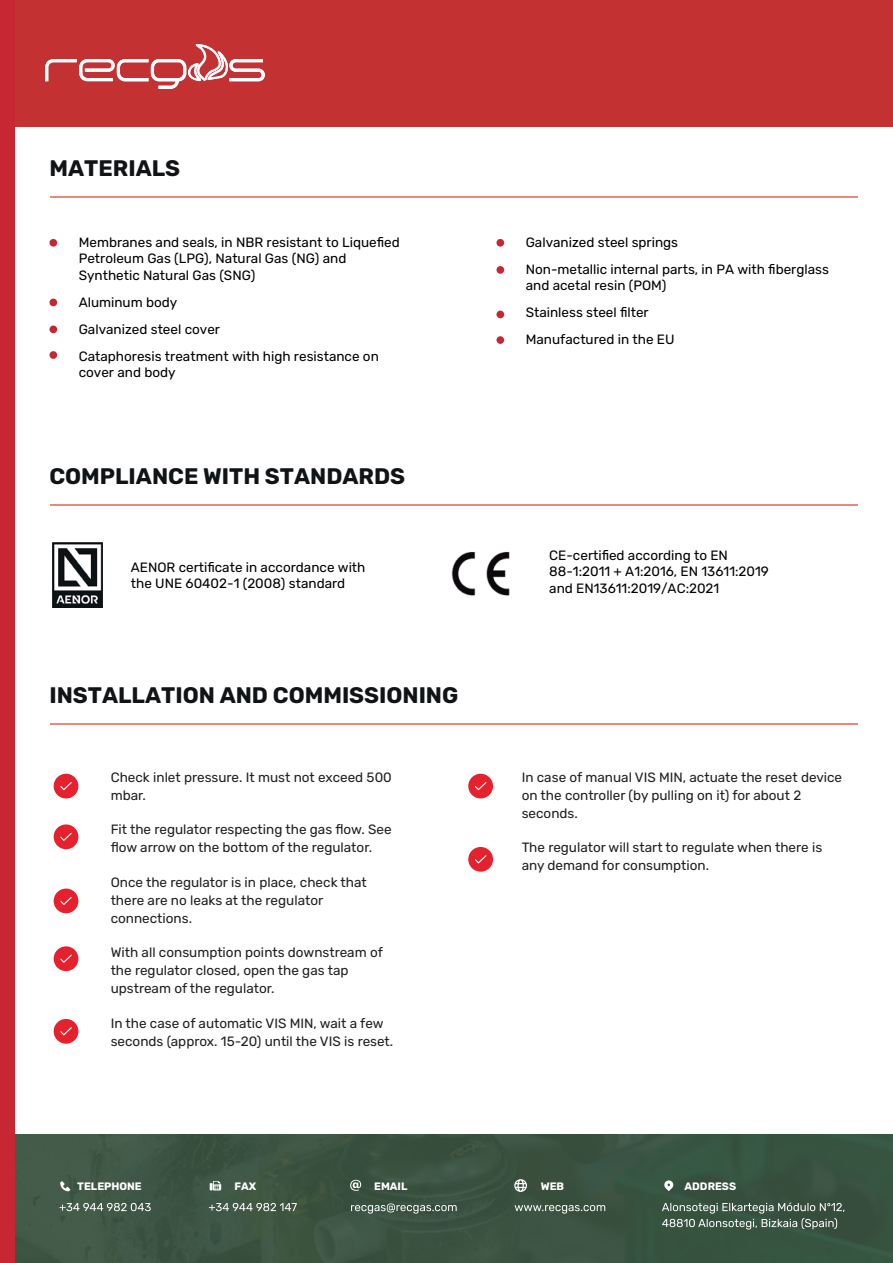
<style>
.page{position:relative;width:893px;height:1263px;background:#fff}
.page>*{position:absolute;margin:0;border:0;box-sizing:border-box;transform-origin:0 0}
.t1{font:700 22.5px "Rubik";color:#111416}
.t2{font:13.5px/18px "Rubik";color:#231f20}
.t3{font:13.5px/16.5px "Rubik";color:#000001}
.t4{font:700 10.8px "Rubik";color:#fff}
</style>
<div class="page">
<img style="left:451px;top:551px;width:59px;height:45px">
<img style="left:52px;top:542px;width:50px;height:65px">
<div style="left:54px;top:774px;width:24px;height:24px;background:#e4212c;border-radius:50%"></div>
<svg style="left:60px;top:782px;width:12px;height:8px"></svg>
<div style="left:54px;top:824px;width:24px;height:25px;background:#e4212c;border-radius:50%"></div>
<svg style="left:60px;top:833px;width:12px;height:8px"></svg>
<div style="left:54px;top:889px;width:24px;height:24px;background:#e4212c;border-radius:50%"></div>
<svg style="left:60px;top:897px;width:12px;height:8px"></svg>
<div style="left:468px;top:774px;width:25px;height:24px;background:#e4212c;border-radius:50%"></div>
<svg style="left:475px;top:782px;width:11px;height:8px"></svg>
<div style="left:468px;top:847px;width:25px;height:25px;background:#e4212c;border-radius:50%"></div>
<svg style="left:475px;top:855px;width:11px;height:9px"></svg>
<div style="left:54px;top:946px;width:24px;height:25px;background:#e4212c;border-radius:50%"></div>
<svg style="left:60px;top:955px;width:12px;height:8px"></svg>
<div style="left:54px;top:1019px;width:24px;height:25px;background:#e4212c;border-radius:50%"></div>
<svg style="left:60px;top:1027px;width:12px;height:8px"></svg>
<div style="left:0;top:1134px;width:892px;height:129px;background:#3a5441"></div>
<div style="left:0;top:0;width:892px;height:126px;background:#c33133"></div>
<div style="left:0;top:0;width:14px;height:1263px;background:#c62733"></div>
<svg style="left:59px;top:1203px;width:92px;height:8px"></svg>
<svg style="left:209px;top:1203px;width:88px;height:8px"></svg>
<svg style="left:210px;top:1181px;width:11px;height:9px"></svg>
<svg style="left:351px;top:1203px;width:105px;height:11px"></svg>
<svg style="left:350px;top:1180px;width:11px;height:11px"></svg>
<svg style="left:662px;top:1203px;width:182px;height:27px"></svg>
<svg style="left:664px;top:1180px;width:9px;height:11px"></svg>
<svg style="left:514px;top:1205px;width:91px;height:9px"></svg>
<svg style="left:514px;top:1179px;width:13px;height:13px"></svg>
<svg style="left:60px;top:1181px;width:10px;height:10px"></svg>
<svg style="left:45px;top:44px;width:220px;height:45px"></svg>
<hr style="left:51px;top:197px;width:807px;height:1px;background:#d93b27">
<hr style="left:51px;top:505px;width:807px;height:1px;background:#d93b27">
<hr style="left:51px;top:724px;width:807px;height:1px;background:#d93b27">
<div style="left:49px;top:239px;width:8px;height:8px;background:#c62733;border-radius:50%"></div>
<div style="left:49px;top:299px;width:8px;height:7px;background:#c62733;border-radius:50%"></div>
<div style="left:49px;top:351px;width:8px;height:8px;background:#c62733;border-radius:50%"></div>
<div style="left:49px;top:326px;width:8px;height:7px;background:#c62733;border-radius:50%"></div>
<div style="left:496px;top:239px;width:8px;height:8px;background:#c62733;border-radius:50%"></div>
<div style="left:496px;top:266px;width:8px;height:8px;background:#c62733;border-radius:50%"></div>
<div style="left:496px;top:336px;width:8px;height:8px;background:#c62733;border-radius:50%"></div>
<div style="left:496px;top:311px;width:8px;height:7px;background:#c62733;border-radius:50%"></div>
<h1 class="t1" style="left:49px;top:156px;width:132px">MATERIALS</h1>
<p class="t3" style="left:79px;top:234px;width:322px">Membranes and seals, in NBR resistant to Liquefied<br>Petroleum Gas (LPG), Natural Gas (NG) and<br>Synthetic Natural Gas (SNG)</p>
<p class="t3" style="left:79px;top:289px;width:301px;line-height:27px">Aluminum body<br>Galvanized steel cover<br>Cataphoresis treatment with high resistance on</p>
<p class="t3" style="left:79px;top:365px;width:98px">cover and body</p>
<h1 class="t1" style="left:49px;top:464px;width:357px">COMPLIANCE WITH STANDARDS</h1>
<p class="t3" style="left:525px;top:229px;width:305px;line-height:27px">Galvanized steel springs<br>Non-metallic internal parts, in PA with fiberglass</p>
<p class="t3" style="left:525px;top:272px;width:150px;line-height:27px">and acetal resin (POM)<br>Stainless steel filter<br>Manufactured in the EU</p>
<p class="t3" style="left:131px;top:559px;width:236px">AENOR certificate in accordance with the UNE 60402-1 (2008) standard</p>
<p class="t3" style="left:549px;top:547px;width:221px">CE-certified according to EN<br>88-1:2011 + A1:2016, EN 13611:2019 and EN13611:2019/AC:2021</p>
<h1 class="t1" style="left:49px;top:683px;width:410px">INSTALLATION AND COMMISSIONING</h1>
<p class="t2" style="left:111px;top:769px;width:282px">Check inlet pressure. It must not exceed 500 mbar.</p>
<p class="t2" style="left:111px;top:821px;width:282px">Fit the regulator respecting the gas flow. See flow arrow on the bottom of the regulator.</p>
<p class="t2" style="left:111px;top:874px;width:257px">Once the regulator is in place, check that there are no leaks at the regulator connections.</p>
<p class="t2" style="left:111px;top:944px;width:274px">With all consumption points downstream of the regulator closed, open the gas tap upstream of the regulator.</p>
<p class="t2" style="left:111px;top:1015px;width:284px">In the case of automatic VIS MIN, wait a few seconds (approx. 15-20) until the VIS is reset.</p>
<p class="t2" style="left:521px;top:769px;width:322px">In case of manual VIS MIN, actuate the reset device on the controller (by pulling on it) for about 2 seconds.</p>
<p class="t2" style="left:521px;top:839px;width:302px">The regulator will start to regulate when there is any demand for consumption.</p>
<p class="t4" style="left:77px;top:1180px;width:66px">TELEPHONE</p>
<p class="t4" style="left:234px;top:1180px;width:23px">FAX</p>
<p class="t4" style="left:374px;top:1180px;width:35px">EMAIL</p>
<p class="t4" style="left:541px;top:1180px;width:25px">WEB</p>
<p class="t4" style="left:684px;top:1180px;width:53px">ADDRESS</p>
</div>
